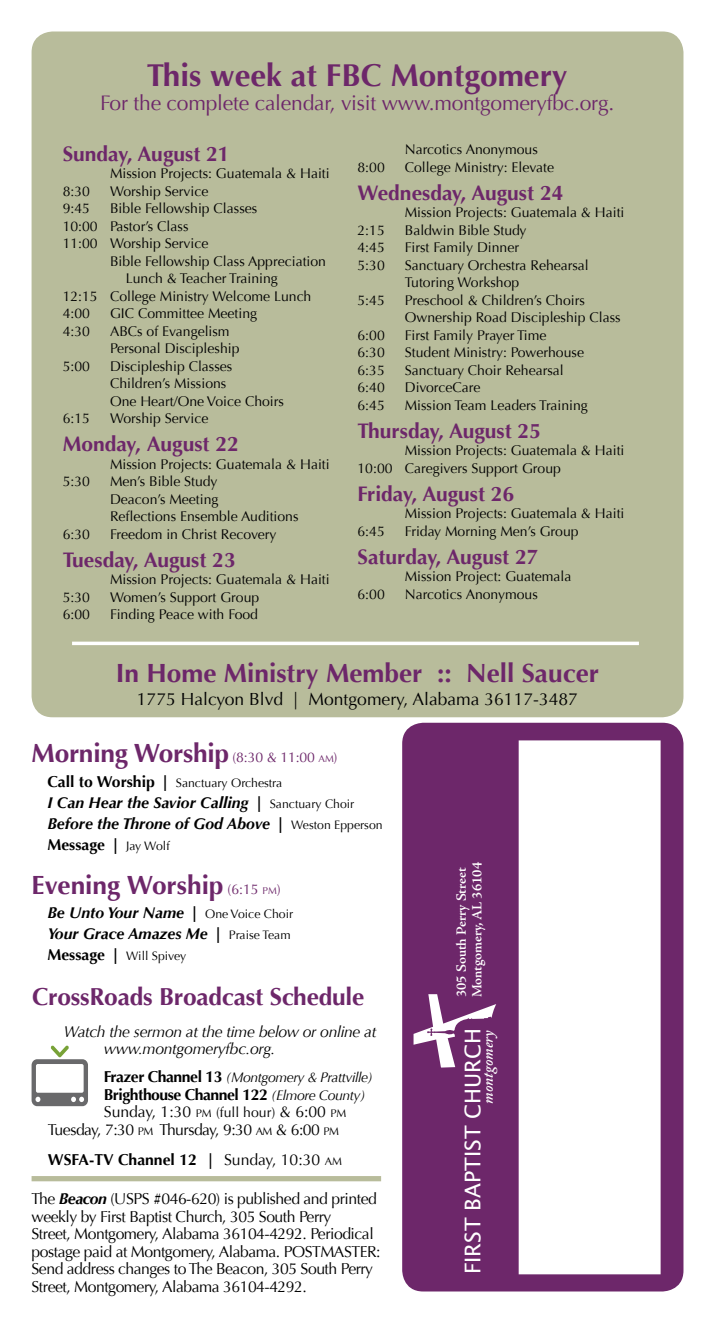
<style>
.page{position:relative;width:715px;height:1323px;background:#fff}
.page>*{position:absolute;margin:0;border:0;box-sizing:border-box;transform-origin:0 0}
.t1{font:700 31.5px "Optima";color:#6d276a}
.t2{font:700 26.25px "Optima";color:#6d276a}
.t3{font:700 24.5px "Optima";letter-spacing:-.01em;color:#6d276a}
.t4{font:21.7px "Lucida Sans";color:#fff}
.t5{font:700 21px "Optima";color:#6d276a}
.t6{font:21px "Optima";letter-spacing:-.01em;color:#6d276a}
.t7{font:17.5px "Optima";color:#000}
.t8{font:15.75px/17.5px "Optima";letter-spacing:-.03em;color:#000}
.t9{font:italic 700 15.75px/21px "Optima";color:#000}
.t10{font:italic 15.75px/17.5px "Optima";letter-spacing:-.02em;color:#000}
.t11{font:700 15.75px "Optima";letter-spacing:-.03em;color:#000}
.t12{font:700 15.75px "Optima";color:#000}
.t13{font:15.75px "Optima";color:#000}
.t14{font:italic 600 15.22px "Adobe Caslon Pro";color:#fff}
.t15{font:600 14.17px/15.6px "Adobe Jenson Pro";letter-spacing:-.005em;color:#fff}
.t16{font:14px/17.5px "Optima";color:#000}
.t17{font:italic 14px "Optima";letter-spacing:-.03em;color:#000}
.t18{font:12.25px "Optima";color:#000}
.s1{font-weight:400;font-size:14px}
.s2{font-weight:400;font-size:9.8px}
.s3{font-weight:700;font-size:15.75px}
.s4{font-weight:700;font-style:italic;font-size:15.75px}
.s5{font-weight:400;font-style:normal;font-size:12.25px}
.s6{font-style:normal}
.s7{font-weight:700;font-style:normal;font-size:15.75px}
.s8{font-weight:400;font-style:italic;font-size:14px}
.s9{font-size:11.03px}
.s10{font-size:14px}
.s11{font-weight:400}
.s12{font-weight:400;font-size:11.03px}
.s13{font-weight:700;font-style:italic}
</style>
<div class="page">
<div style="left:32px;top:32px;width:651px;height:685px;background:#b8bc9b;border-radius:21px"></div>
<hr style="left:72px;top:642px;width:566px;height:3px;background:#fff">
<div style="left:32px;top:1176px;width:349px;height:5px;background:#b8bc9b"></div>
<div style="left:402px;top:723px;width:281px;height:569px;background:#6d276a;border-radius:21px"></div>
<div style="left:518px;top:740px;width:142px;height:534px;background:#fff;border:2px solid #fff"></div>
<svg style="left:413px;top:994px;width:83px;height:74px"></svg>
<svg style="left:32px;top:1045px;width:56px;height:61px"></svg>
<h1 class="t1" style="left:147px;top:57px;width:422px">This week at FBC Montgomery</h1>
<h3 class="t6" style="left:100px;top:91px;width:515px">For the complete calendar, visit www.montgomeryfbc.org.</h3>
<p class="t16" style="left:404px;top:141px;width:134px">Narcotics Anonymous</p>
<p class="t16" style="left:357px;top:159px;width:29px">8:00</p>
<p class="t16" style="left:404px;top:159px;width:151px">College Ministry: Elevate</p>
<h3 class="t5" style="left:357px;top:181px;width:207px">Wednesday, August 24</h3>
<p class="t16" style="left:404px;top:204px;width:221px">Mission Projects: Guatemala &amp; Haiti</p>
<p class="t16" style="left:357px;top:222px;width:29px">2:15</p>
<p class="t16" style="left:404px;top:222px;width:123px">Baldwin Bible Study</p>
<p class="t16" style="left:357px;top:239px;width:29px">4:45</p>
<p class="t16" style="left:404px;top:239px;width:116px">First Family Dinner</p>
<p class="t16" style="left:357px;top:257px;width:29px">5:30</p>
<p class="t16" style="left:404px;top:257px;width:185px">Sanctuary Orchestra Rehearsal<br>Tutoring Workshop</p>
<p class="t16" style="left:357px;top:292px;width:29px">5:45</p>
<p class="t16" style="left:404px;top:292px;width:217px">Preschool &amp; Children’s Choirs<br>Ownership Road Discipleship Class</p>
<p class="t16" style="left:357px;top:327px;width:29px">6:00</p>
<p class="t16" style="left:404px;top:327px;width:143px">First Family Prayer Time</p>
<p class="t16" style="left:357px;top:344px;width:29px">6:30</p>
<p class="t16" style="left:404px;top:344px;width:180px">Student Ministry: Powerhouse</p>
<p class="t16" style="left:357px;top:362px;width:29px">6:35</p>
<p class="t16" style="left:404px;top:362px;width:160px">Sanctuary Choir Rehearsal</p>
<p class="t16" style="left:357px;top:379px;width:29px">6:40</p>
<p class="t16" style="left:404px;top:379px;width:77px">DivorceCare</p>
<p class="t16" style="left:357px;top:397px;width:29px">6:45</p>
<p class="t16" style="left:404px;top:397px;width:184px">Mission Team Leaders Training</p>
<h3 class="t5" style="left:357px;top:419px;width:185px">Thursday, August 25</h3>
<p class="t16" style="left:357px;top:442px;width:268px;text-indent:47px">Mission Projects: Guatemala &amp; Haiti<br>10:00 Caregivers Support Group</p>
<h3 class="t5" style="left:357px;top:482px;width:158px">Friday, August 26</h3>
<p class="t16" style="left:404px;top:505px;width:221px">Mission Projects: Guatemala &amp; Haiti</p>
<p class="t16" style="left:357px;top:523px;width:29px">6:45</p>
<p class="t16" style="left:404px;top:523px;width:175px">Friday Morning Men’s Group</p>
<h3 class="t5" style="left:357px;top:545px;width:182px">Saturday, August 27</h3>
<p class="t16" style="left:404px;top:568px;width:168px">Mission Project: Guatemala</p>
<p class="t16" style="left:357px;top:586px;width:29px">6:00</p>
<p class="t16" style="left:404px;top:586px;width:134px">Narcotics Anonymous</p>
<h3 class="t5" style="left:63px;top:142px;width:168px">Sunday, August 21</h3>
<p class="t16" style="left:110px;top:165px;width:221px">Mission Projects: Guatemala &amp; Haiti</p>
<p class="t16" style="left:63px;top:183px;width:29px">8:30</p>
<p class="t16" style="left:110px;top:183px;width:100px">Worship Service</p>
<p class="t16" style="left:63px;top:200px;width:29px">9:45</p>
<p class="t16" style="left:63px;top:200px;width:196px;text-indent:47px">Bible Fellowship Classes<br>10:00 Pastor’s Class<br>11:00 Worship Service</p>
<p class="t16" style="left:110px;top:253px;width:217px">Bible Fellowship Class Appreciation</p>
<p class="t16" style="left:126px;top:270px;width:153px">Lunch &amp; Teacher Training</p>
<p class="t16" style="left:63px;top:288px;width:250px">12:15 College Ministry Welcome Lunch</p>
<p class="t16" style="left:63px;top:305px;width:29px">4:00</p>
<p class="t16" style="left:110px;top:305px;width:149px">GIC Committee Meeting</p>
<p class="t16" style="left:63px;top:323px;width:29px">4:30</p>
<p class="t16" style="left:110px;top:323px;width:131px">ABCs of Evangelism<br>Personal Discipleship</p>
<p class="t16" style="left:63px;top:358px;width:29px">5:00</p>
<p class="t16" style="left:110px;top:358px;width:175px">Discipleship Classes<br>Children’s Missions<br>One Heart/One Voice Choirs</p>
<p class="t16" style="left:63px;top:410px;width:29px">6:15</p>
<p class="t16" style="left:110px;top:410px;width:100px">Worship Service</p>
<h3 class="t5" style="left:63px;top:432px;width:177px">Monday, August 22</h3>
<p class="t16" style="left:110px;top:456px;width:221px">Mission Projects: Guatemala &amp; Haiti</p>
<p class="t16" style="left:63px;top:473px;width:29px">5:30</p>
<p class="t16" style="left:110px;top:473px;width:190px">Men’s Bible Study<br>Deacon’s Meeting<br>Reflections Ensemble Auditions</p>
<p class="t16" style="left:63px;top:526px;width:29px">6:30</p>
<p class="t16" style="left:110px;top:526px;width:168px">Freedom in Christ Recovery</p>
<h3 class="t5" style="left:63px;top:548px;width:174px">Tuesday, August 23</h3>
<p class="t16" style="left:110px;top:571px;width:221px">Mission Projects: Guatemala &amp; Haiti</p>
<p class="t16" style="left:63px;top:589px;width:29px">5:30</p>
<p class="t16" style="left:110px;top:589px;width:151px">Women’s Support Group</p>
<p class="t16" style="left:63px;top:606px;width:29px">6:00</p>
<p class="t16" style="left:110px;top:606px;width:149px">Finding Peace with Food</p>
<h2 class="t2" style="left:116px;top:658px;width:484px">In Home Ministry Member :: Nell Saucer</h2>
<p class="t7" style="left:137px;top:689px;width:442px">1775 Halcyon Blvd | Montgomery, Alabama 36117-3487</p>
<h2 class="t2" style="left:32px;top:738px;width:307px">Morning Worship <span class="s1">(8:30 &amp; 11:00</span> <span class="s2">AM</span><span class="s1">)</span></h2>
<p class="t18" style="left:47px;top:776px;width:236px"><span class="s3">Call to Worship</span> <span class="s4">|</span> Sanctuary Orchestra</p>
<p class="t9" style="left:47px;top:792px;width:336px">I Can Hear the Savior Calling | <span class="s5">Sanctuary Choir<br></span>Before the Throne of God Above | <span class="s5">Weston Epperson<br></span><span class="s6">Message</span> | <span class="s5">Jay Wolf</span></p>
<h2 class="t2" style="left:32px;top:869px;width:250px">Evening Worship <span class="s1">(6:15</span> <span class="s2">PM</span><span class="s1">)</span></h2>
<p class="t9" style="left:47px;top:902px;width:247px">Be Unto Your Name | <span class="s5">One Voice Choir<br></span>Your Grace Amazes Me | <span class="s5">Praise Team</span></p>
<p class="t18" style="left:47px;top:949px;width:140px"><span class="s3">Message</span> <span class="s4">|</span> Will Spivey</p>
<h3 class="t3" style="left:32px;top:983px;width:333px">CrossRoads Broadcast Schedule</h3>
<p class="t10" style="left:104px;top:1023px;width:274px;text-indent:-40px">Watch the sermon at the time below or online at www.montgomeryfbc.org.</p>
<p class="t17" style="left:104px;top:1069px;width:270px"><span class="s7">Frazer Channel 13</span> (Montgomery &amp; Prattville)</p>
<p class="t11" style="left:104px;top:1085px;width:263px">Brighthouse Channel 122 <span class="s8">(Elmore County)</span></p>
<p class="t13" style="left:104px;top:1103px;width:244px">Sunday, 1:30 <span class="s9">PM</span> <span class="s10">(full hour)</span> &amp; 6:00 <span class="s9">PM</span></p>
<p class="t8" style="left:48px;top:1121px;width:292px">Tuesday, 7:30 <span class="s9">PM</span> Thursday, 9:30 <span class="s9">AM</span> &amp; 6:00 <span class="s9">PM</span></p>
<p class="t12" style="left:48px;top:1150px;width:295px">WSFA-TV Channel 12 | <span class="s11">Sunday, 10:30</span> <span class="s12">AM</span></p>
<p class="t8" style="left:32px;top:1191px;width:350px">The <span class="s13">Beacon</span> (USPS #046-620) is published and printed weekly by First Baptist Church, 305 South Perry<br>Street, Montgomery, Alabama 36104-4292. Periodical postage paid at Montgomery, Alabama. POSTMASTER:<br>Send address changes to The Beacon, 305 South Perry Street, Montgomery, Alabama 36104-4292.</p>
<p class="t15" style="left:453px;top:997px;width:137px;rotate:-90deg">305 South Perry Street<br>Montgomery, AL 36104</p>
<h3 class="t4" style="left:460px;top:1274px;width:248px;rotate:-90deg">FIRST BAPTIST CHURCH</h3>
<p class="t14" style="left:478px;top:1104px;width:77px;rotate:-90deg">montgomery</p>
</div>
